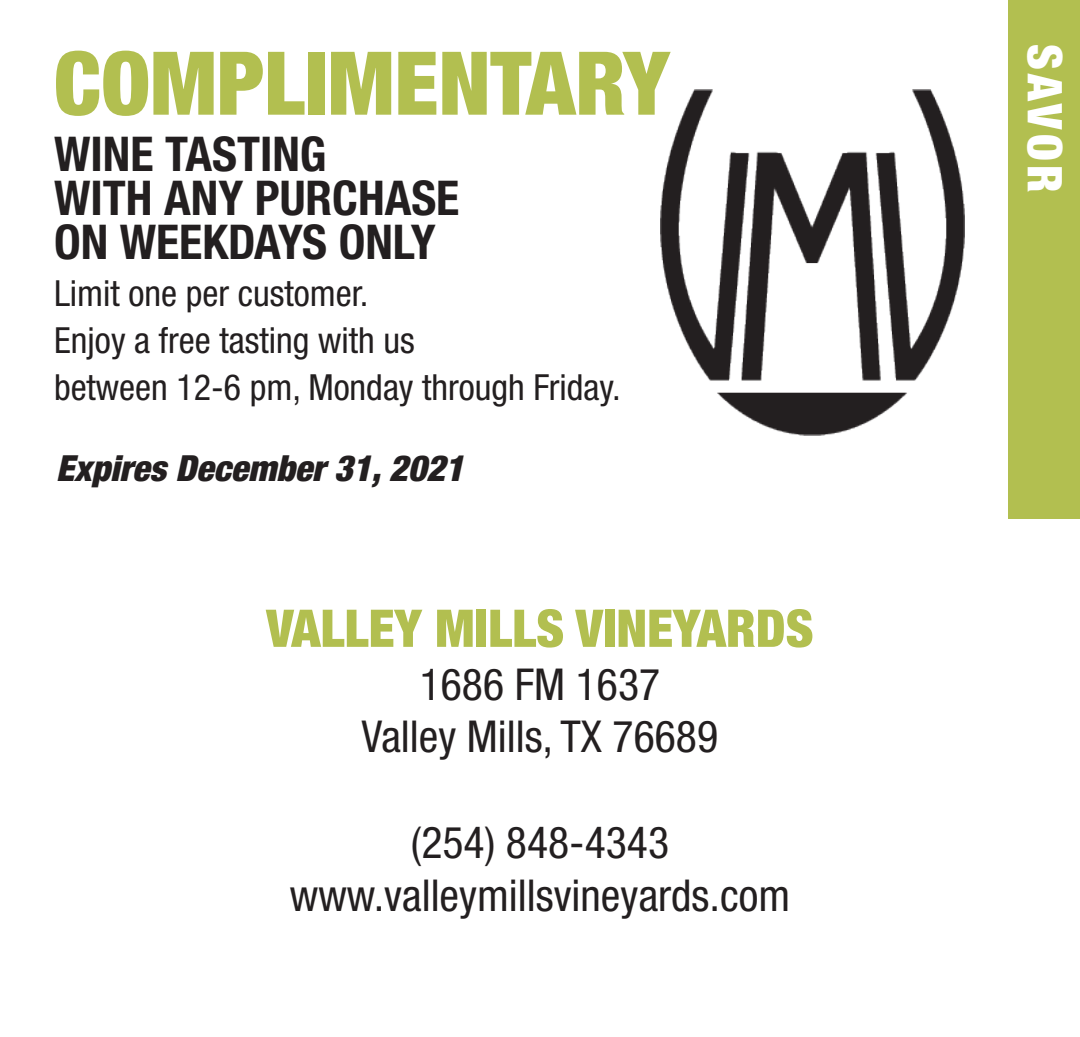
<style>
.page{position:relative;width:1080px;height:1037px;background:#fff}
.page>*{position:absolute;margin:0;border:0;box-sizing:border-box;transform-origin:0 0}
.t1{font:900 condensed 88px "Helvetica Neue LT Std";color:#b2bf50}
.t2{font:900 condensed 52px "Helvetica Neue LT Std";color:#b2bf50}
.t3{font:700 condensed 48px "Helvetica Neue LT Std";color:#231f20}
.t4{font:900 condensed 48px "Helvetica Neue LT Std";color:#fff}
.t5{font:condensed 44px "Helvetica Neue LT Std";color:#231f20}
.desciprtion_copy_spa{font:condensed 36px "Helvetica Neue LT Std";color:#231f20}
.t6{font:italic 900 condensed 36px "Helvetica Neue LT Std";color:#231f20}
</style>
<div class="page">
<div style="left:1008px;top:0;width:72px;height:518px;background:#b2bf50"></div>
<img style="left:661px;top:90px;width:303px;height:345px">
<p class="t1" style="left:54px;top:29px;width:617px">COMPLIMENTARY</p>
<p class="t3" style="left:54px;top:125px;width:274px">WINE TASTING</p>
<p class="t3" style="left:54px;top:169px;width:407px">WITH ANY PURCHASE</p>
<p class="t3" style="left:54px;top:213px;width:383px">ON WEEKDAYS ONLY</p>
<p class="desciprtion_copy_spa" style="left:54px;top:272px;width:316px">Limit one per customer.</p>
<p class="desciprtion_copy_spa" style="left:54px;top:320px;width:362px">Enjoy a free tasting with us</p>
<p class="desciprtion_copy_spa" style="left:54px;top:367px;width:568px">between 12-6 pm, Monday through Friday.</p>
<p class="t6" style="left:56px;top:446px;width:409px">Expires December 31, 2021</p>
<p class="t2" style="left:266px;top:596px;width:549px">VALLEY MILLS VINEYARDS</p>
<p class="t5" style="left:420px;top:659px;width:242px">1686 FM 1637</p>
<p class="t5" style="left:362px;top:711px;width:358px">Valley Mills, TX 76689</p>
<p class="t5" style="left:411px;top:817px;width:260px">(254) 848-4343</p>
<p class="t5" style="left:290px;top:870px;width:502px">www.valleymillsvineyards.com</p>
<p class="t4" style="left:1074px;top:44px;width:151px;rotate:90deg">SAVOR</p>
</div>
